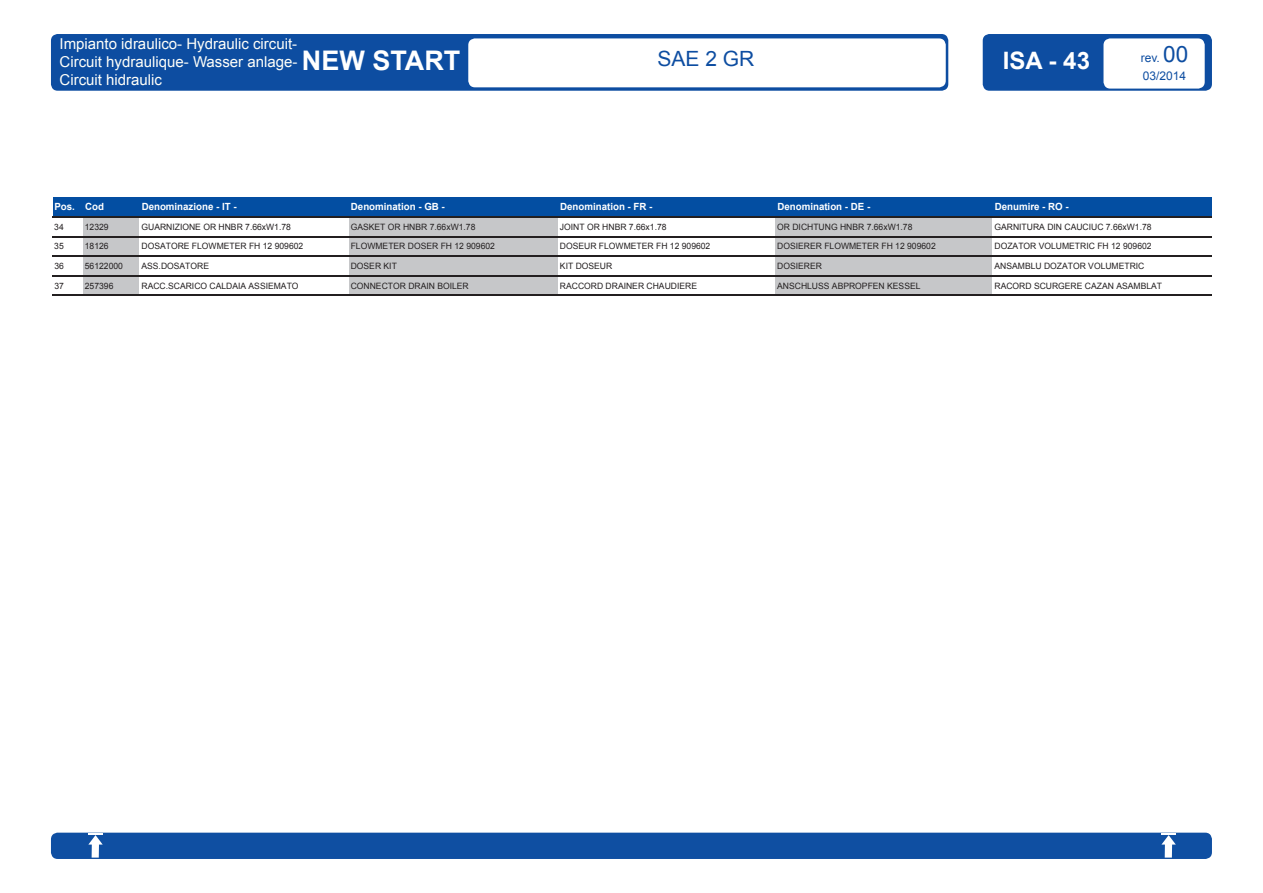
<style>
.page{position:relative;width:1263px;height:893px;background:#fff}
.page>*{position:absolute;margin:0;border:0;box-sizing:border-box;transform-origin:0 0}
.t1{font:700 27px "Arial";color:#fff}
.t2{font:700 24px "Arial";color:#fff}
.t3{font:21px "Arial";color:#0d4da1}
.t4{font:15px "Arial";color:#fffff9}
.t5{font:12px "Arial";color:#0d4da1}
.t6{font:700 9.9px "Arial";color:#fff}
.t7{font:8.7px "Arial";color:#231f20}
.s1{font-size:22.5px}
</style>
<div class="page">
<div style="left:51px;top:833px;width:1161px;height:26px;background:#0d4da1;border-radius:7px"></div>
<div style="left:983px;top:34px;width:229px;height:57px;background:#0d4da1;border-radius:7px"></div>
<div style="left:1103px;top:38px;width:102px;height:51px;background:#fff;border-radius:7px"></div>
<div style="left:51px;top:34px;width:897px;height:57px;background:#0d4da1;border-radius:7px"></div>
<div style="left:468px;top:38px;width:478px;height:49px;background:#fff;border-radius:7px"></div>
<svg style="left:88px;top:833px;width:15px;height:25px"></svg>
<svg style="left:1161px;top:833px;width:15px;height:25px"></svg>
<div style="left:53px;top:197px;width:1159px;height:20px;background:#034ea2"></div>
<div style="left:83px;top:217px;width:57px;height:79px;background:#c6c7c9"></div>
<div style="left:349px;top:217px;width:209px;height:79px;background:#c6c7c9"></div>
<div style="left:775px;top:217px;width:218px;height:79px;background:#c6c7c9"></div>
<hr style="left:53px;top:216px;width:1159px;height:2px;background:#231f20">
<hr style="left:53px;top:236px;width:1159px;height:1px;background:#231f20">
<hr style="left:53px;top:256px;width:1159px;height:1px;background:#231f20">
<hr style="left:53px;top:275px;width:1159px;height:1px;background:#231f20">
<hr style="left:53px;top:295px;width:1159px;height:1px;background:#231f20">
<p class="t4" style="left:60px;top:34px;width:239px">Impianto idraulico- Hydraulic circuit-</p>
<p class="t4" style="left:60px;top:52px;width:239px">Circuit hydraulique- Wasser anlage-</p>
<p class="t4" style="left:60px;top:70px;width:104px">Circuit hidraulic</p>
<h1 class="t1" style="left:302px;top:42px;width:160px">NEW START</h1>
<p class="t3" style="left:657px;top:45px;width:98px">SAE 2 GR</p>
<p class="t2" style="left:1003px;top:44px;width:89px">ISA - 43</p>
<p class="t5" style="left:1141px;top:50px;width:49px">rev. <span class="s1">00</span></p>
<p class="t5" style="left:1143px;top:68px;width:45px">03/2014</p>
<p class="t6" style="left:54px;top:200px;width:51px">Pos. Cod</p>
<p class="t6" style="left:142px;top:200px;width:96px">Denominazione - IT -</p>
<p class="t6" style="left:351px;top:200px;width:95px">Denomination - GB -</p>
<p class="t6" style="left:560px;top:200px;width:94px">Denomination - FR -</p>
<p class="t6" style="left:777px;top:200px;width:94px">Denomination - DE -</p>
<p class="t6" style="left:995px;top:200px;width:75px">Denumire - RO -</p>
<p class="t7" style="left:54px;top:221px;width:11px">34</p>
<p class="t7" style="left:85px;top:221px;width:25px">12329</p>
<p class="t7" style="left:141px;top:221px;width:151px">GUARNIZIONE OR HNBR 7.66xW1.78</p>
<p class="t7" style="left:351px;top:221px;width:126px">GASKET OR HNBR 7.66xW1.78</p>
<p class="t7" style="left:560px;top:221px;width:108px">JOINT OR HNBR 7.66x1.78</p>
<p class="t7" style="left:777px;top:221px;width:137px">OR DICHTUNG HNBR 7.66xW1.78</p>
<p class="t7" style="left:994px;top:221px;width:159px">GARNITURA DIN CAUCIUC 7.66xW1.78</p>
<p class="t7" style="left:54px;top:241px;width:11px">35</p>
<p class="t7" style="left:85px;top:241px;width:25px">18126</p>
<p class="t7" style="left:141px;top:241px;width:163px">DOSATORE FLOWMETER FH 12 909602</p>
<p class="t7" style="left:351px;top:241px;width:146px">FLOWMETER DOSER FH 12 909602</p>
<p class="t7" style="left:560px;top:241px;width:152px">DOSEUR FLOWMETER FH 12 909602</p>
<p class="t7" style="left:777px;top:241px;width:160px">DOSIERER FLOWMETER FH 12 909602</p>
<p class="t7" style="left:994px;top:241px;width:159px">DOZATOR VOLUMETRIC FH 12 909602</p>
<p class="t7" style="left:54px;top:260px;width:11px">36</p>
<p class="t7" style="left:85px;top:260px;width:40px">56122000</p>
<p class="t7" style="left:141px;top:260px;width:69px">ASS.DOSATORE</p>
<p class="t7" style="left:351px;top:260px;width:48px">DOSER KIT</p>
<p class="t7" style="left:560px;top:260px;width:54px">KIT DOSEUR</p>
<p class="t7" style="left:777px;top:260px;width:46px">DOSIERER</p>
<p class="t7" style="left:994px;top:260px;width:151px">ANSAMBLU DOZATOR VOLUMETRIC</p>
<p class="t7" style="left:54px;top:280px;width:11px">37</p>
<p class="t7" style="left:85px;top:280px;width:30px">257396</p>
<p class="t7" style="left:141px;top:280px;width:159px">RACC.SCARICO CALDAIA ASSIEMATO</p>
<p class="t7" style="left:351px;top:280px;width:120px">CONNECTOR DRAIN BOILER</p>
<p class="t7" style="left:560px;top:280px;width:139px">RACCORD DRAINER CHAUDIERE</p>
<p class="t7" style="left:777px;top:280px;width:145px">ANSCHLUSS ABPROPFEN KESSEL</p>
<p class="t7" style="left:994px;top:280px;width:169px">RACORD SCURGERE CAZAN ASAMBLAT</p>
</div>
